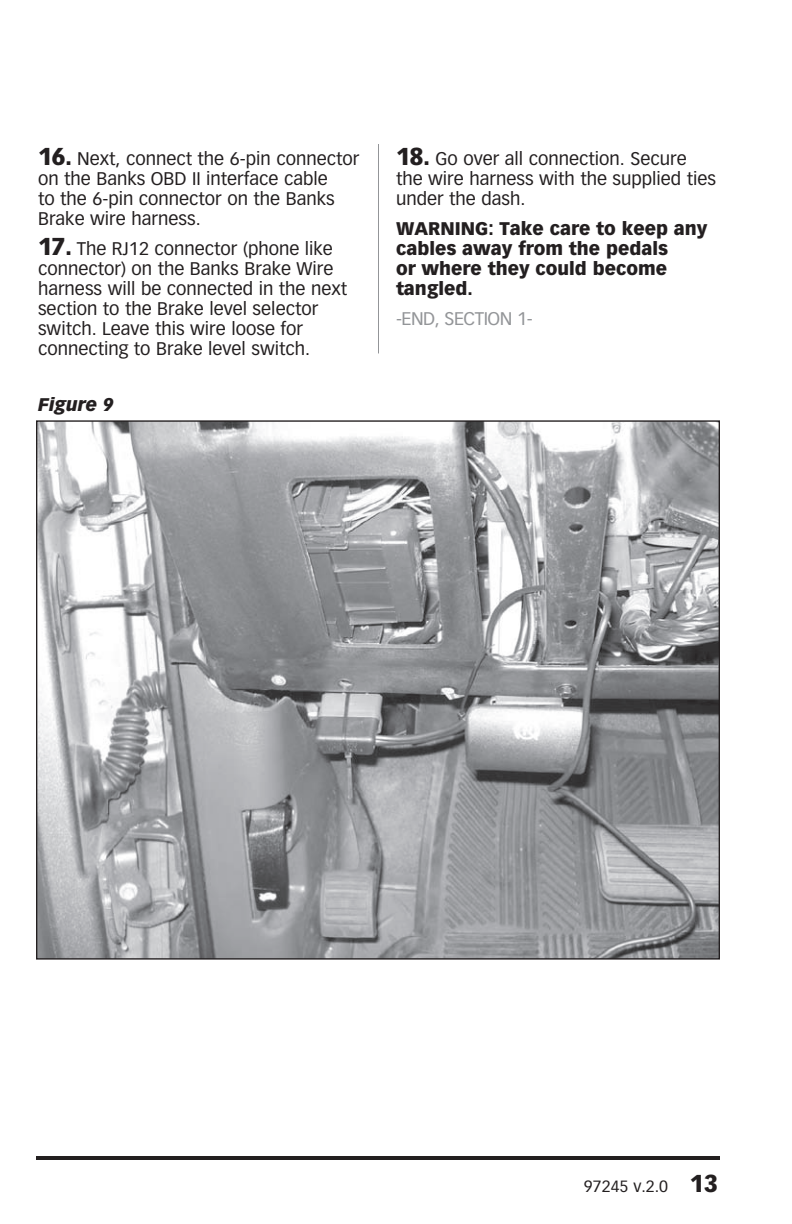
<style>
.page{position:relative;width:792px;height:1224px;background:#fff}
.page>*{position:absolute;margin:0;border:0;box-sizing:border-box;transform-origin:0 0}
.t1{font:18px/20px "Vectora LT Std";color:#231f20}
.t2{font:900 18px/20px "Vectora LT Std";color:#231f20}
.t3{font:18px "Vectora LT Std";letter-spacing:-.025em;color:#939598}
.t4{font:italic 900 18px "Vectora LT Std";color:#231f20}
.t5{font:16px "Vectora LT Std";color:#231f20}
.s1{font-weight:900;font-size:24px}
</style>
<div class="page">
<hr style="left:36px;top:1156px;width:684px;height:4px;background:#231f20">
<hr style="left:378px;top:144px;width:1px;height:209px;background:#939598">
<img style="left:38px;top:422px;width:680px;height:536px">
<p class="t1" style="left:38px;top:149px;width:323px"><span class="s1">16.</span> Next, connect the 6-pin connector on the Banks OBD II interface cable<br>to the 6-pin connector on the Banks<br>Brake wire harness.</p>
<p class="t1" style="left:38px;top:239px;width:311px"><span class="s1">17.</span> The RJ12 connector (phone like connector) on the Banks Brake Wire harness will be connected in the next section to the Brake level selector switch. Leave this wire loose for connecting to Brake level switch.</p>
<p class="t4" style="left:38px;top:394px;width:77px">Figure 9</p>
<p class="t1" style="left:396px;top:149px;width:322px"><span class="s1">18.</span> Go over all connection. Secure the wire harness with the supplied ties under the dash.</p>
<p class="t2" style="left:396px;top:219px;width:313px">WARNING: Take care to keep any cables away from the pedals<br>or where they could become tangled.</p>
<p class="t3" style="left:396px;top:308px;width:138px">-END, SECTION 1-</p>
<p class="t5" style="left:584px;top:1177px;width:136px">97245 v.2.0 <span class="s1">13</span></p>
</div>
